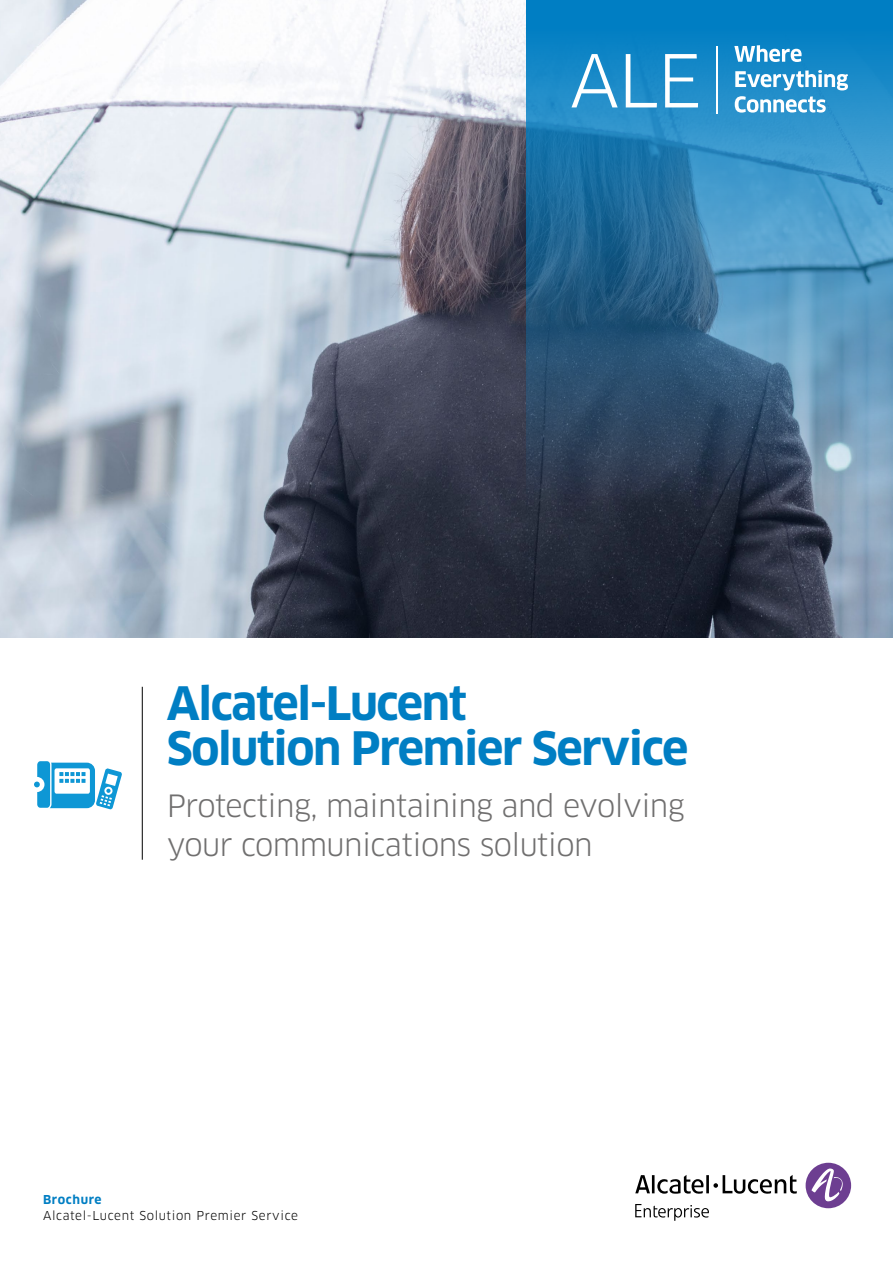
<style>
.page{position:relative;width:893px;height:1263px;background:#fff}
.page>*{position:absolute;margin:0;border:0;box-sizing:border-box;transform-origin:0 0}
.t1{font:700 45px/45px "Clan OT";letter-spacing:-.03em;color:#007ec3}
.t2{font:30px/39px "Clan OT";letter-spacing:-.02em;color:#706f6f}
.t3{font:12px "Clan OT";letter-spacing:.05em;color:#000}
.t4{font:700 12px "Clan OT";letter-spacing:.05em;color:#007ec3}
</style>
<div class="page">
<svg style="left:34px;top:761px;width:88px;height:48px"></svg>
<div style="left:806px;top:1163px;width:45px;height:45px;background:#6d3e91;border-radius:50%"></div>
<svg style="left:811px;top:1168px;width:34px;height:34px"></svg>
<svg style="left:635px;top:1175px;width:162px;height:19px"></svg>
<svg style="left:635px;top:1204px;width:74px;height:17px"></svg>
<img style="left:0;top:0;width:527px;height:638px">
<svg style="left:527px;top:0;width:366px;height:638px"></svg>
<svg style="left:734px;top:45px;width:68px;height:17px"></svg>
<svg style="left:735px;top:70px;width:113px;height:43px"></svg>
<svg style="left:571px;top:54px;width:47px;height:53px"></svg>
<svg style="left:626px;top:54px;width:31px;height:53px"></svg>
<svg style="left:665px;top:54px;width:33px;height:53px"></svg>
<hr style="left:717px;top:46px;width:1px;height:67px;background:#fff">
<hr style="left:142px;top:687px;width:1px;height:173px;background:#000">
<h1 class="t1" style="left:167px;top:681px;width:523px">Alcatel-Lucent<br>Solution Premier Service</h1>
<p class="t2" style="left:167px;top:786px;width:520px">Protecting, maintaining and evolving your communications solution</p>
<p class="t4" style="left:43px;top:1192px;width:60px">Brochure</p>
<p class="t3" style="left:43px;top:1208px;width:256px">Alcatel-Lucent Solution Premier Service</p>
</div>
